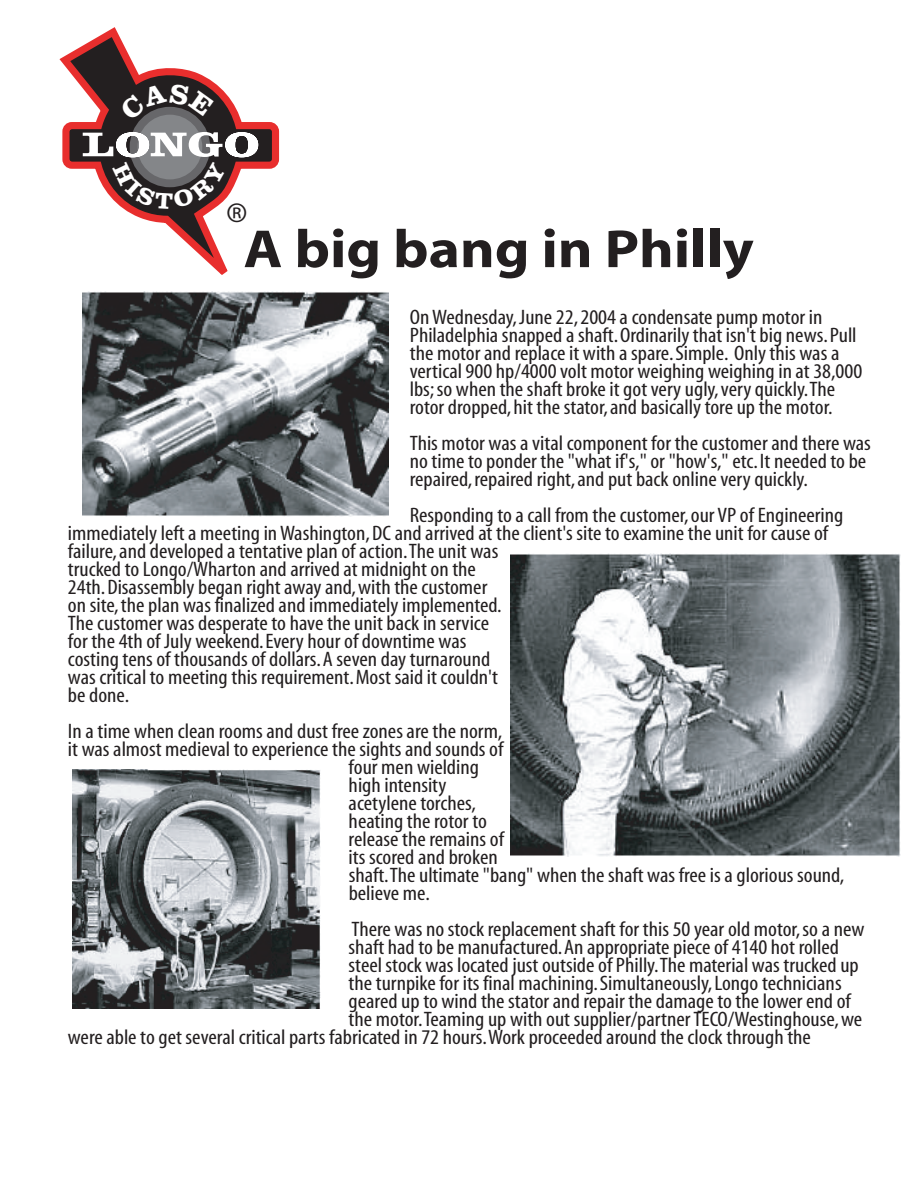
<style>
.page{position:relative;width:918px;height:1188px;background:#fff}
.page>*{position:absolute;margin:0;border:0;box-sizing:border-box;transform-origin:0 0}
.t1{font:700 54px "Myriad";color:#231f20;scale:1.1 1}
.t2{font:42px "Myriad";color:#231f20}
.t3{font:condensed 21px/18px "Myriad";color:#231f20;scale:1.1 1}
</style>
<div class="page">
<img style="left:82px;top:291px;width:306px;height:225px">
<img style="left:511px;top:553px;width:390px;height:303px">
<img style="left:72px;top:769px;width:248px;height:239px">
<svg style="left:59px;top:27px;width:224px;height:274px"></svg>
<svg style="left:130px;top:107px;width:80px;height:80px"></svg>
<svg style="left:119px;top:83px;width:95px;height:38px;background:#322c2d"></svg>
<svg style="left:83px;top:132px;width:175px;height:77px"></svg>
<h2 class="t2" style="left:226px;top:197px;width:23px">®</h2>
<h1 class="t1" style="left:244px;top:221px;width:465px">A big bang in Philly</h1>
<p class="t3" style="left:410px;top:309px;width:413px">OnWednesday,June 22,2004 a condensate pump motor in Philadelphia snapped a shaft.Ordinarily that isn't big news.Pull the motor and replace it with a spare.Simple. Only this was a vertical 900 hp/4000 volt motor weighing weighing in at 38,000 lbs;so when the shaft broke it got very ugly,very quickly.The rotor dropped,hit the stator,and basically tore up the motor.</p>
<p class="t3" style="left:410px;top:435px;width:421px">This motor was a vital component for the customer and there was no time to ponder the "what if's," or "how's," etc.It needed to be repaired,repaired right,and put back online very quickly.</p>
<p class="t3" style="left:68px;top:507px;width:706px;text-indent:342px">Responding to a call from the customer,our VP of Engineering immediately left a meeting inWashington,DC and arrived at the client's site to examine the unit for cause of failure,and developed a tentative plan of action.The unit was<br>trucked to Longo/Wharton and arrived at midnight on the<br>24th.Disassembly began right away and,with the customer<br>on site,the plan was finalized and immediately implemented.<br>The customer was desperate to have the unit back in service<br>for the 4th of July weekend.Every hour of downtime was<br>costing tens of thousands of dollars.A seven day turnaround<br>was critical to meeting this requirement.Most said it couldn't<br>be done.</p>
<p class="t3" style="left:68px;top:723px;width:397px">In a time when clean rooms and dust free zones are the norm,</p>
<p class="t3" style="left:68px;top:741px;width:397px">it was almost medieval to experience the sights and sounds of</p>
<p class="t3" style="left:349px;top:759px;width:120px">four men wielding</p>
<p class="t3" style="left:349px;top:777px;width:90px">high intensity</p>
<p class="t3" style="left:349px;top:795px;width:117px">acetylene torches,</p>
<p class="t3" style="left:349px;top:813px;width:127px">heating the rotor to</p>
<p class="t3" style="left:349px;top:831px;width:143px">release the remains of</p>
<p class="t3" style="left:349px;top:849px;width:137px">its scored and broken</p>
<p class="t3" style="left:349px;top:867px;width:452px">shaft.The ultimate "bang" when the shaft was free is a glorious sound,</p>
<p class="t3" style="left:349px;top:885px;width:75px">believe me.</p>
<p class="t3" style="left:351px;top:921px;width:468px">There was no stock replacement shaft for this 50 year old motor,so a new</p>
<p class="t3" style="left:349px;top:939px;width:447px">shaft had to be manufactured.An appropriate piece of 4140 hot rolled</p>
<p class="t3" style="left:349px;top:957px;width:465px">steel stock was located just outside of Philly.The material was trucked up</p>
<p class="t3" style="left:349px;top:975px;width:450px">the turnpike for its final machining.Simultaneously,Longo technicians</p>
<p class="t3" style="left:349px;top:993px;width:458px">geared up to wind the stator and repair the damage to the lower end of</p>
<p class="t3" style="left:349px;top:1011px;width:468px">the motor.Teaming up with out supplier/partnerTECO/Westinghouse,we</p>
<p class="t3" style="left:68px;top:1029px;width:677px">were able to get several critical parts fabricated in 72 hours.Work proceeded around the clock through the</p>
</div>
